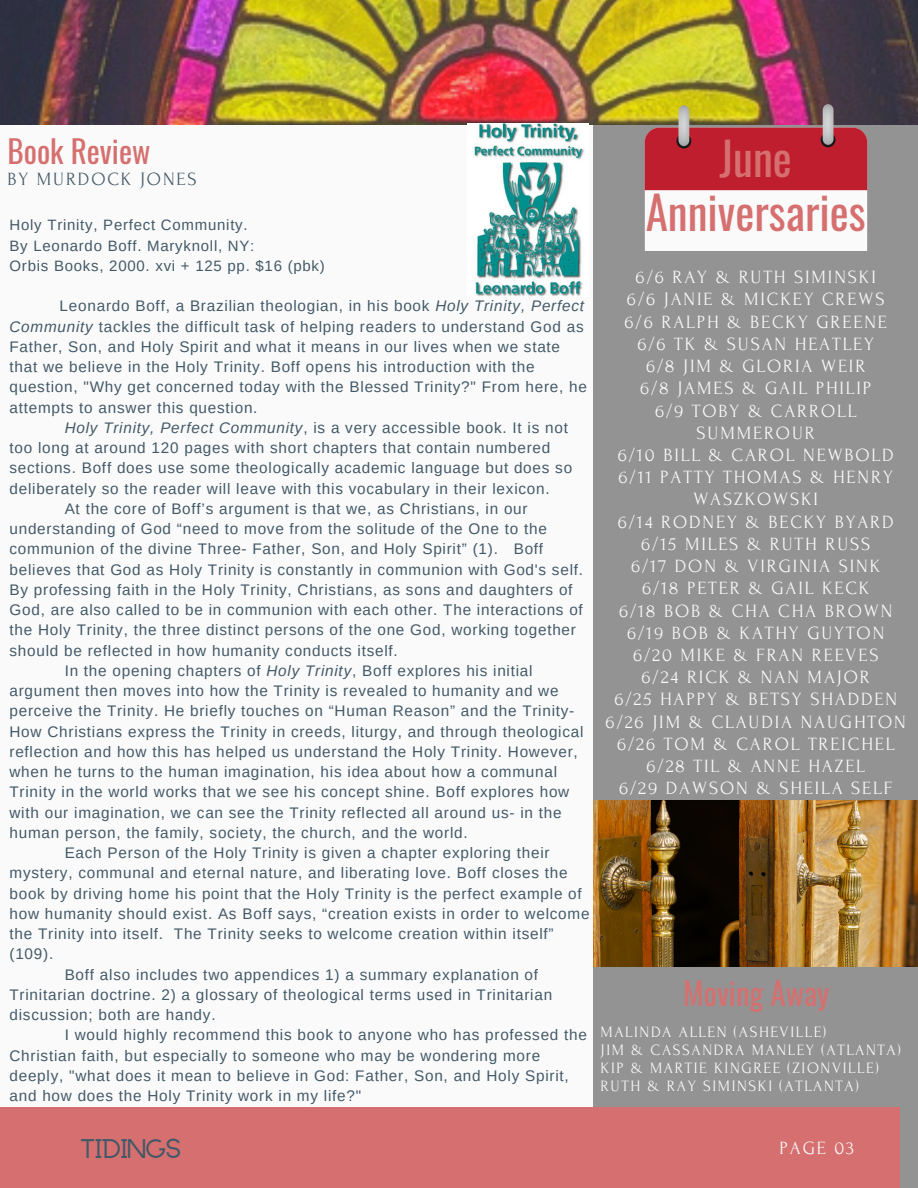
<style>
.page{position:relative;width:918px;height:1188px;background:#fafafa}
.page>*{position:absolute;margin:0;border:0;box-sizing:border-box;transform-origin:0 0}
.t1{font:45.15px "Oswald";color:#d67070}
.t2{font:31.2px "Oswald";color:#d67070}
.t3{font:700 21.6px "Anchorage";color:#435967}
.t4{font:18.6px/22.2px "Forum";letter-spacing:.1em;color:#fafafa;text-align:center}
.t5{font:18.6px "Forum";letter-spacing:.1em;color:#435967}
.t6{font:15.75px "Forum";letter-spacing:.1em;color:#fafafa}
.t7{font:15.3px/20.2px "Arimo";letter-spacing:.05em;color:#435967}
.t8{font:15px "Arimo";letter-spacing:.05em;color:#435967}
.s1{font-style:italic}
</style>
<div class="page">
<div style="left:594px;top:104px;width:324px;height:1084px;background:#939393"></div>
<div style="left:0;top:1107px;width:900px;height:81px;background:#d67070"></div>
<img style="left:0;top:0;width:918px;height:124px">
<svg style="left:645px;top:128px;width:222px;height:122px;background:#db8c93"></svg>
<svg style="left:676px;top:134px;width:15px;height:15px"></svg>
<img style="left:678px;top:105px;width:11px;height:41px">
<svg style="left:821px;top:133px;width:15px;height:14px"></svg>
<img style="left:823px;top:104px;width:11px;height:41px">
<img style="left:594px;top:801px;width:324px;height:165px">
<img style="left:474px;top:124px;width:110px;height:172px">
<p class="t2" style="left:7px;top:127px;width:145px">Book Review</p>
<p class="t5" style="left:7px;top:169px;width:191px">BY MURDOCK JONES</p>
<p class="t8" style="left:10px;top:217px;width:240px">Holy Trinity, Perfect Community.</p>
<p class="t8" style="left:10px;top:237px;width:246px">By Leonardo Boff. Maryknoll, NY:</p>
<p class="t8" style="left:10px;top:257px;width:317px">Orbis Books, 2000. xvi + 125 pp. $16 (pbk)</p>
<p class="t7" style="left:10px;top:296px;width:579px;text-indent:50px">Leonardo Boff, a Brazilian theologian, in his book <span class="s1">Holy Trinity, Perfect Community</span> tackles the difficult task of helping readers to understand God as Father, Son, and Holy Spirit and what it means in our lives when we state that we believe in the Holy Trinity. Boff opens his introduction with the question, "Why get concerned today with the Blessed Trinity?" From here, he attempts to answer this question.</p>
<p class="t7" style="left:10px;top:417px;width:564px;text-indent:55px"><span class="s1">Holy Trinity, Perfect Community</span>, is a very accessible book. It is not too long at around 120 pages with short chapters that contain numbered sections. Boff does use some theologically academic language but does so deliberately so the reader will leave with this vocabulary in their lexicon.</p>
<p class="t7" style="left:10px;top:498px;width:575px;text-indent:55px">At the core of Boff’s argument is that we, as Christians, in our understanding of God “need to move from the solitude of the One to the communion of the divine Three- Father, Son, and Holy Spirit” (1). Boff believes that God as Holy Trinity is constantly in communion with God's self.<br>By professing faith in the Holy Trinity, Christians, as sons and daughters of God, are also called to be in communion with each other. The interactions of the Holy Trinity, the three distinct persons of the one God, working together should be reflected in how humanity conducts itself.</p>
<p class="t7" style="left:10px;top:660px;width:576px;text-indent:55px">In the opening chapters of <span class="s1">Holy Trinity</span>, Boff explores his initial argument then moves into how the Trinity is revealed to humanity and we perceive the Trinity. He briefly touches on “Human Reason” and the Trinity-How Christians express the Trinity in creeds, liturgy, and through theological reflection and how this has helped us understand the Holy Trinity. However, when he turns to the human imagination, his idea about how a communal Trinity in the world works that we see his concept shine. Boff explores how with our imagination, we can see the Trinity reflected all around us- in the human person, the family, society, the church, and the world.</p>
<p class="t7" style="left:10px;top:843px;width:582px;text-indent:55px">Each Person of the Holy Trinity is given a chapter exploring their mystery, communal and eternal nature, and liberating love. Boff closes the book by driving home his point that the Holy Trinity is the perfect example of how humanity should exist. As Boff says, “creation exists in order to welcome the Trinity into itself. The Trinity seeks to welcome creation within itself” (109).</p>
<p class="t7" style="left:10px;top:964px;width:544px;text-indent:55px">Boff also includes two appendices 1) a summary explanation of<br>Trinitarian doctrine. 2) a glossary of theological terms used in Trinitarian discussion; both are handy.</p>
<p class="t7" style="left:10px;top:1025px;width:579px;text-indent:55px">I would highly recommend this book to anyone who has professed the Christian faith, but especially to someone who may be wondering more deeply, "what does it mean to believe in God: Father, Son, and Holy Spirit, and how does the Holy Trinity work in my life?"</p>
<p class="t1" style="left:720px;top:123px;width:74px">June</p>
<p class="t1" style="left:646px;top:177px;width:222px">Anniversaries</p>
<p class="t4" style="left:636px;top:266px;width:242px">6/6 RAY &amp; RUTH SIMINSKI</p>
<p class="t4" style="left:627px;top:289px;width:259px">6/6 JANIE &amp; MICKEY CREWS</p>
<p class="t4" style="left:625px;top:311px;width:264px">6/6 RALPH &amp; BECKY GREENE</p>
<p class="t4" style="left:637px;top:333px;width:238px">6/6 TK &amp; SUSAN HEATLEY</p>
<p class="t4" style="left:646px;top:355px;width:221px">6/8 JIM &amp; GLORIA WEIR</p>
<p class="t4" style="left:640px;top:378px;width:232px">6/8 JAMES &amp; GAIL PHILIP</p>
<p class="t4" style="left:655px;top:400px;width:203px">6/9 TOBY &amp; CARROLL<br>SUMMEROUR</p>
<p class="t4" style="left:618px;top:444px;width:277px">6/10 BILL &amp; CAROL NEWBOLD</p>
<p class="t4" style="left:619px;top:466px;width:276px">6/11 PATTY THOMAS &amp; HENRY<br>WASZKOWSKI</p>
<p class="t4" style="left:618px;top:511px;width:277px">6/14 RODNEY &amp; BECKY BYARD</p>
<p class="t4" style="left:641px;top:533px;width:231px">6/15 MILES &amp; RUTH RUSS</p>
<p class="t4" style="left:631px;top:555px;width:251px">6/17 DON &amp; VIRGINIA SINK</p>
<p class="t4" style="left:642px;top:578px;width:229px">6/18 PETER &amp; GAIL KECK</p>
<p class="t4" style="left:619px;top:600px;width:275px">6/18 BOB &amp; CHA CHA BROWN</p>
<p class="t4" style="left:627px;top:622px;width:259px">6/19 BOB &amp; KATHY GUYTON</p>
<p class="t4" style="left:633px;top:644px;width:247px">6/20 MIKE &amp; FRAN REEVES</p>
<p class="t4" style="left:642px;top:666px;width:230px">6/24 RICK &amp; NAN MAJOR</p>
<p class="t4" style="left:614px;top:689px;width:284px">6/25 HAPPY &amp; BETSY SHADDEN</p>
<p class="t4" style="left:606px;top:711px;width:302px">6/26 JIM &amp; CLAUDIA NAUGHTON</p>
<p class="t4" style="left:617px;top:733px;width:279px">6/26 TOM &amp; CAROL TREICHEL</p>
<p class="t4" style="left:647px;top:755px;width:220px">6/28 TIL &amp; ANNE HAZEL</p>
<p class="t4" style="left:619px;top:778px;width:275px">6/29 DAWSON &amp; SHEILA SELF</p>
<p class="t2" style="left:683px;top:968px;width:148px">Moving Away</p>
<p class="t6" style="left:601px;top:1023px;width:227px">MALINDA ALLEN (ASHEVILLE)</p>
<p class="t6" style="left:601px;top:1041px;width:302px">JIM &amp; CASSANDRA MANLEY (ATLANTA)</p>
<p class="t6" style="left:601px;top:1059px;width:280px">KIP &amp; MARTIE KINGREE (ZIONVILLE)</p>
<p class="t6" style="left:601px;top:1077px;width:260px">RUTH &amp; RAY SIMINSKI (ATLANTA)</p>
<p class="t3" style="left:81px;top:1139px;width:102px">TIDINGS</p>
<p class="t4" style="left:780px;top:1137px;width:76px">PAGE 03</p>
</div>
